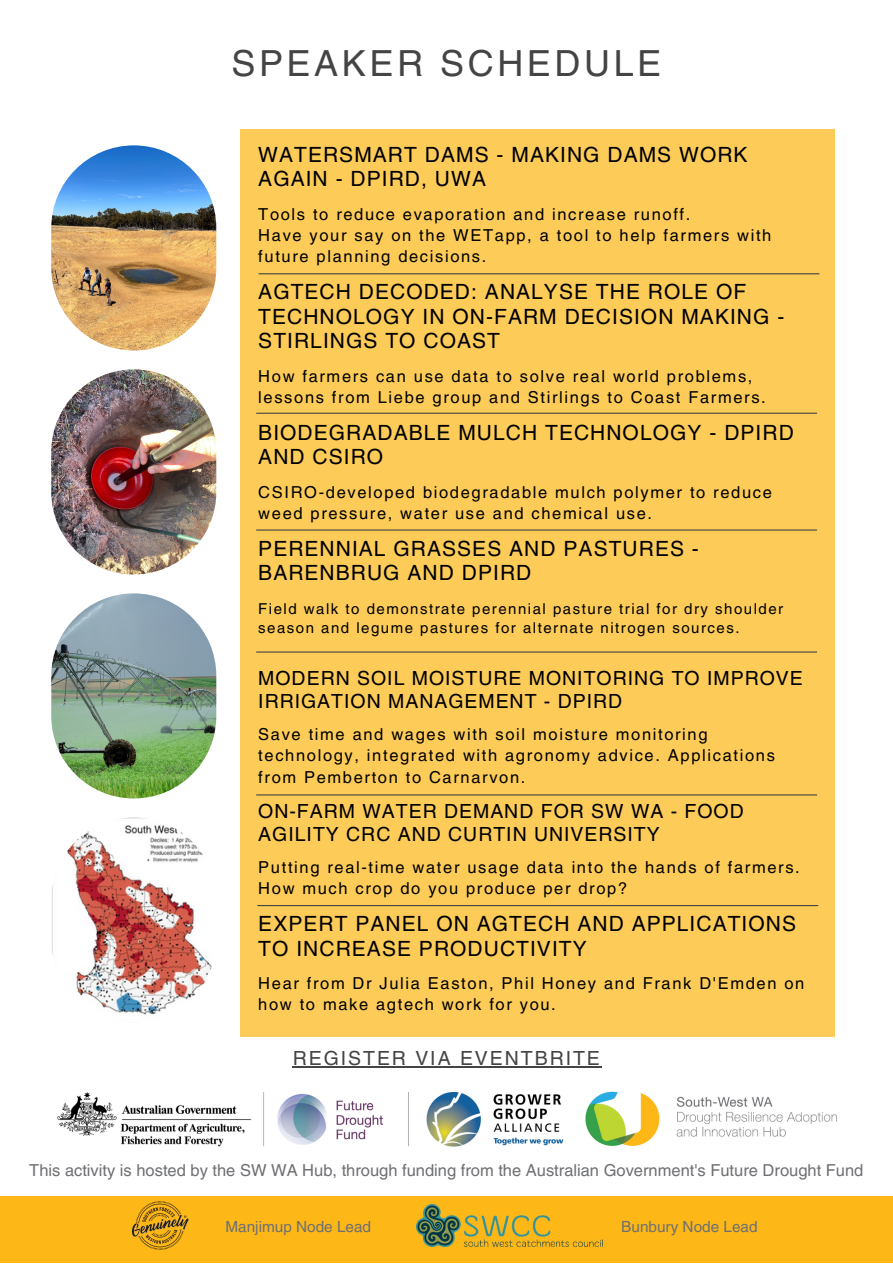
<style>
.page{position:relative;width:893px;height:1264px;background:#fff}
.page>*{position:absolute;margin:0;border:0;box-sizing:border-box;transform-origin:0 0}
.t1{font:36px "Helvetica LT Pro";letter-spacing:.1em;color:#444}
.t2{font:21px/24.8px "Helvetica LT Pro";letter-spacing:.05em;color:#000}
.t3{font:19.5px/22.5px "Helvetica LT Pro";letter-spacing:.05em;color:#000}
.t4{font:19.5px "Helvetica LT Pro";letter-spacing:.1em;color:#444}
.t5{font:16.5px/21.3px "Helvetica LT Pro";letter-spacing:.1em;color:#000}
.t6{font:16.5px "Helvetica LT Pro";color:#6e6f72}
.t7{font:15.3px "Helvetica LT Pro";color:#6e6f72}
.t8{font:15px/19px "Helvetica LT Pro";letter-spacing:.1em;color:#000}
</style>
<div class="page">
<img style="left:57px;top:1091px;width:779px;height:56px">
<img style="left:51px;top:817px;width:165px;height:205px;border-radius:82px">
<img style="left:51px;top:145px;width:165px;height:205px;border-radius:82px">
<img style="left:51px;top:369px;width:165px;height:205px;border-radius:82px">
<img style="left:51px;top:593px;width:165px;height:205px;border-radius:82px">
<div style="left:240px;top:129px;width:594px;height:908px;background:#fdcb57"></div>
<hr style="left:256px;top:529px;width:560px;height:1px;background:#444">
<hr style="left:256px;top:412px;width:560px;height:2px;background:#444">
<hr style="left:259px;top:273px;width:560px;height:1px;background:#444">
<hr style="left:256px;top:794px;width:560px;height:1px;background:#444">
<hr style="left:258px;top:905px;width:559px;height:1px;background:#444">
<div style="left:0;top:1196px;width:892px;height:66px;background:#fdb818"></div>
<img style="left:132px;top:1201px;width:56px;height:48px">
<img style="left:416px;top:1204px;width:185px;height:42px">
<hr style="left:293px;top:1066px;width:308px;height:1px;background:#444">
<hr style="left:256px;top:651px;width:560px;height:1px;background:#444">
<h1 class="t1" style="left:231px;top:51px;width:431px">SPEAKER SCHEDULE</h1>
<p class="t2" style="left:258px;top:144px;width:491px">WATERSMART DAMS - MAKING DAMS WORK<br>AGAIN - DPIRD, UWA</p>
<p class="t5" style="left:258px;top:205px;width:514px">Tools to reduce evaporation and increase runoff.<br>Have your say on the WETapp, a tool to help farmers with future planning decisions.</p>
<p class="t2" style="left:258px;top:281px;width:527px">AGTECH DECODED: ANALYSE THE ROLE OF<br>TECHNOLOGY IN ON-FARM DECISION MAKING -<br>STIRLINGS TO COAST</p>
<p class="t5" style="left:258px;top:367px;width:509px">How farmers can use data to solve real world problems, lessons from Liebe group and Stirlings to Coast Farmers.</p>
<p class="t2" style="left:258px;top:422px;width:537px">BIODEGRADABLE MULCH TECHNOLOGY - DPIRD<br>AND CSIRO</p>
<p class="t5" style="left:258px;top:483px;width:515px">CSIRO-developed biodegradable mulch polymer to reduce weed pressure, water use and chemical use.</p>
<p class="t2" style="left:258px;top:538px;width:442px">PERENNIAL GRASSES AND PASTURES -<br>BARENBRUG AND DPIRD</p>
<p class="t8" style="left:258px;top:600px;width:526px">Field walk to demonstrate perennial pasture trial for dry shoulder season and legume pastures for alternate nitrogen sources.</p>
<p class="t3" style="left:258px;top:669px;width:546px">MODERN SOIL MOISTURE MONITORING TO IMPROVE<br>IRRIGATION MANAGEMENT - DPIRD</p>
<p class="t5" style="left:258px;top:725px;width:518px">Save time and wages with soil moisture monitoring technology, integrated with agronomy advice. Applications from Pemberton to Carnarvon.</p>
<p class="t3" style="left:258px;top:802px;width:487px">ON-FARM WATER DEMAND FOR SW WA - FOOD<br>AGILITY CRC AND CURTIN UNIVERSITY</p>
<p class="t5" style="left:258px;top:857px;width:543px">Putting real-time water usage data into the hands of farmers.<br>How much crop do you produce per drop?</p>
<p class="t2" style="left:258px;top:913px;width:539px">EXPERT PANEL ON AGTECH AND APPLICATIONS<br>TO INCREASE PRODUCTIVITY</p>
<p class="t5" style="left:258px;top:973px;width:547px">Hear from Dr Julia Easton, Phil Honey and Frank D'Emden on how to make agtech work for you.</p>
<p class="t4" style="left:293px;top:1051px;width:308px">REGISTER VIA EVENTBRITE</p>
<p class="t6" style="left:29px;top:1164px;width:835px">This activity is hosted by the SW WA Hub, through funding from the Australian Government's Future Drought Fund</p>
<p class="t7" style="left:225px;top:1221px;width:147px">Manjimup Node Lead</p>
<p class="t7" style="left:621px;top:1221px;width:138px">Bunbury Node Lead</p>
</div>
